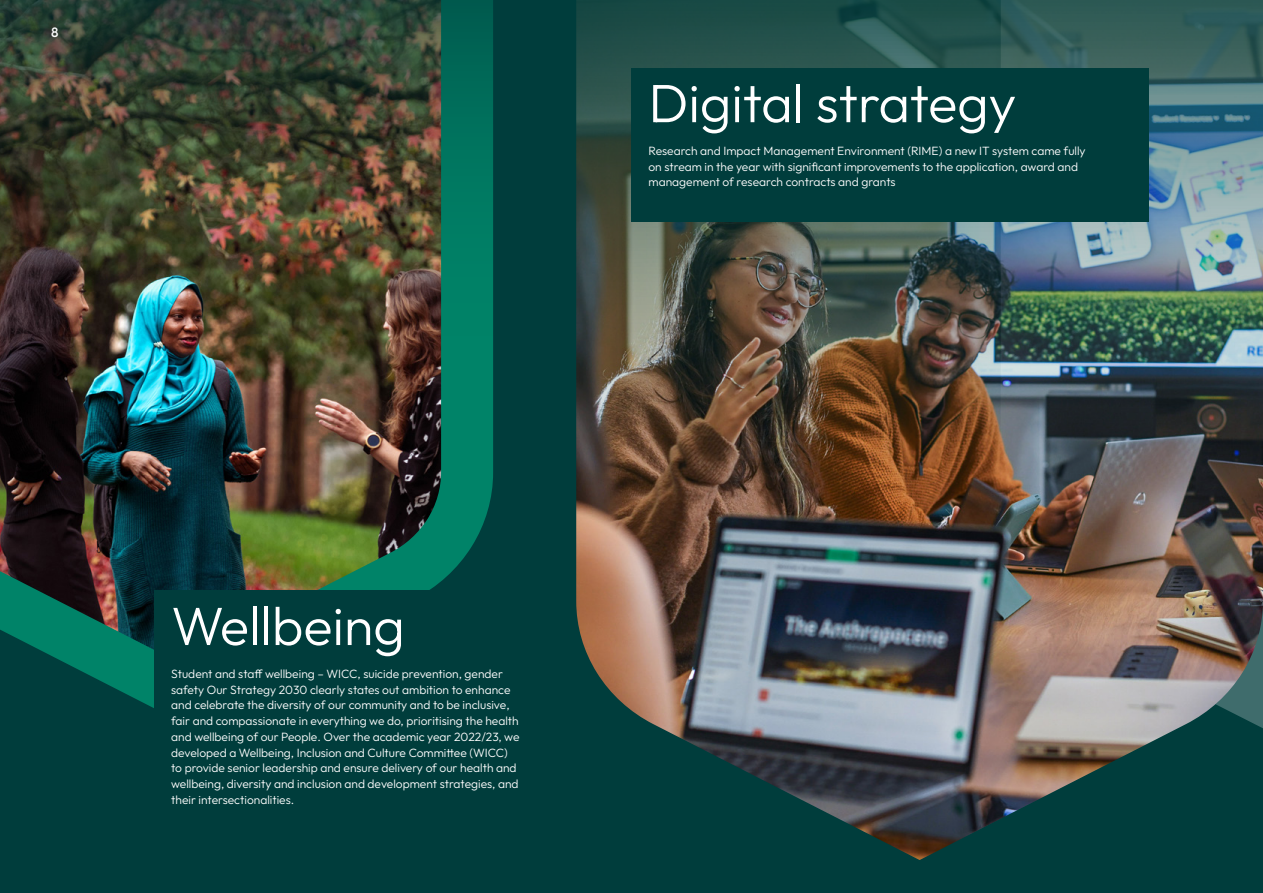
<style>
.page{position:relative;width:1263px;height:893px;background:#003d3c}
.page>*{position:absolute;margin:0;border:0;box-sizing:border-box;transform-origin:0 0}
.t1{font:100 54px "Outfit";color:#fff}
.t2{font:100 13.5px "Outfit";color:#fff}
.t3{font:100 12px/15.8px "Outfit";color:#fff}
</style>
<div class="page">
<img style="left:576px;top:0;width:687px;height:860px">
<img style="left:0;top:0;width:493px;height:708px">
<div style="left:154px;top:591px;width:390px;height:244px;background:#003d3c"></div>
<div style="left:631px;top:68px;width:518px;height:153px;background:#003d3c"></div>
<p class="t2" style="left:51px;top:25px;width:9px">8</p>
<h1 class="t1" style="left:648px;top:73px;width:369px">Digital strategy</h1>
<p class="t3" style="left:648px;top:143px;width:439px">Research and Impact Management Environment (RIME) a new IT system came fully on stream in the year with significant improvements to the application, award and management of research contracts and grants</p>
<h1 class="t1" style="left:171px;top:595px;width:235px">Wellbeing</h1>
<p class="t3" style="left:171px;top:666px;width:350px">Student and staff wellbeing – WICC, suicide prevention, gender safety Our Strategy 2030 clearly states out ambition to enhance and celebrate the diversity of our community and to be inclusive, fair and compassionate in everything we do, prioritising the health and wellbeing of our People. Over the academic year 2022/23, we developed a Wellbeing, Inclusion and Culture Committee (WICC) to provide senior leadership and ensure delivery of our health and wellbeing, diversity and inclusion and development strategies, and their intersectionalities.</p>
</div>
